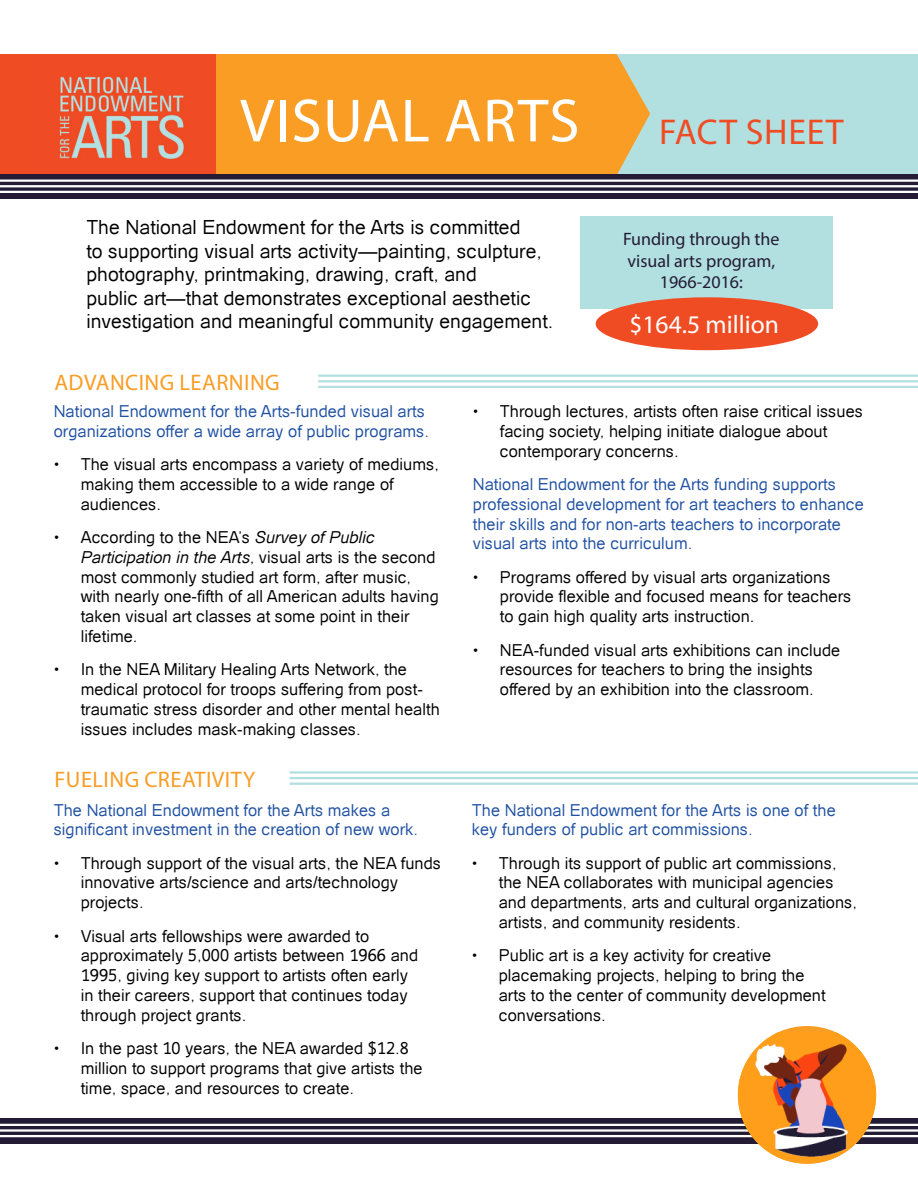
<style>
.page{position:relative;width:918px;height:1188px;background:#fff}
.page>*{position:absolute;margin:0;border:0;box-sizing:border-box;transform-origin:0 0}
.t1{font:61.5px "Myriad Pro";letter-spacing:.02em;color:#fff}
.t2{font:36px "Myriad Pro";letter-spacing:.02em;color:#f04c24}
.t3{font:25.5px "Myriad Pro";color:#fff}
.t4{font:22.5px "Myriad Pro";letter-spacing:.02em;color:#f99d25}
.t5{font:19.5px/23.4px "Catriel";color:#000}
.t6{font:18px/21.6px "Myriad Pro";color:#241c34;text-align:center}
.t7{font:16.5px/19.8px "Catriel";color:#000}
.t8{font:16.5px/19.8px "Catriel";color:#2051a3}
.s1{font-style:italic}
</style>
<div class="page">
<div style="left:0;top:1118px;width:918px;height:25px;background:#241c34"></div>
<hr style="left:0;top:1124px;width:918px;height:2px;background:#fff">
<hr style="left:0;top:1129px;width:918px;height:3px;background:#fff">
<hr style="left:0;top:1135px;width:918px;height:2px;background:#fff">
<img style="left:738px;top:1032px;width:138px;height:132px">
<div style="left:581px;top:216px;width:252px;height:93px;background:#b2e0e1"></div>
<div style="left:596px;top:297px;width:222px;height:53px;background:#f04c24;border-radius:50%"></div>
<div style="left:0;top:54px;width:918px;height:122px;background:#f04c24"></div>
<img style="left:59px;top:76px;width:125px;height:83px">
<div style="left:580px;top:54px;width:338px;height:122px;background:#b2e0e1"></div>
<div style="left:216px;top:54px;width:434px;height:120px;background:#f99d25"></div>
<hr style="left:318px;top:375px;width:600px;height:2px;background:#b2e0e1">
<hr style="left:318px;top:380px;width:600px;height:2px;background:#b2e0e1">
<hr style="left:318px;top:386px;width:600px;height:2px;background:#b2e0e1">
<hr style="left:290px;top:771px;width:628px;height:3px;background:#b2e0e1">
<hr style="left:290px;top:777px;width:628px;height:2px;background:#b2e0e1">
<hr style="left:290px;top:783px;width:628px;height:2px;background:#b2e0e1">
<svg style="left:0;top:174px;width:918px;height:25px;background:#312940"></svg>
<hr style="left:0;top:180px;width:918px;height:2px;background:#fff">
<hr style="left:0;top:185px;width:918px;height:2px;background:#fff">
<hr style="left:0;top:191px;width:918px;height:2px;background:#fff">
<h1 class="t1" style="left:240px;top:83px;width:341px">VISUAL ARTS</h1>
<p class="t5" style="left:86px;top:216px;width:468px">The National Endowment for the Arts is committed<br>to supporting visual arts activity—painting, sculpture, photography, printmaking, drawing, craft, and<br>public art—that demonstrates exceptional aesthetic investigation and meaningful community engagement.</p>
<h2 class="t2" style="left:659px;top:109px;width:186px">FACT SHEET</h2>
<p class="t6" style="left:623px;top:228px;width:158px">Funding through the visual arts program,<br>1966-2016:</p>
<h3 class="t3" style="left:629px;top:309px;width:151px">$164.5 million</h3>
<h3 class="t4" style="left:54px;top:368px;width:227px">ADVANCING LEARNING</h3>
<p class="t8" style="left:54px;top:401px;width:377px">National Endowment for the Arts-funded visual arts organizations offer a wide array of public programs.</p>
<p class="t7" style="left:81px;top:454px;width:360px;text-indent:-27px">• The visual arts encompass a variety of mediums, making them accessible to a wide range of audiences.</p>
<p class="t7" style="left:81px;top:527px;width:360px;text-indent:-27px">• According to the NEA’s <span class="s1">Survey of Public Participation in the Arts</span>, visual arts is the second most commonly studied art form, after music, with nearly one-fifth of all American adults having taken visual art classes at some point in their lifetime.</p>
<p class="t7" style="left:81px;top:660px;width:361px;text-indent:-27px">• In the NEA Military Healing Arts Network, the medical protocol for troops suffering from post&shy;traumatic stress disorder and other mental health issues includes mask-making classes.</p>
<h3 class="t4" style="left:55px;top:765px;width:202px">FUELING CREATIVITY</h3>
<p class="t8" style="left:54px;top:800px;width:366px">The National Endowment for the Arts makes a significant investment in the creation of new work.</p>
<p class="t7" style="left:81px;top:853px;width:362px;text-indent:-27px">• Through support of the visual arts, the NEA funds innovative arts/science and arts/technology projects.</p>
<p class="t7" style="left:81px;top:926px;width:339px;text-indent:-27px">• Visual arts fellowships were awarded to approximately 5,000 artists between 1966 and 1995, giving key support to artists often early in their careers, support that continues today through project grants.</p>
<p class="t7" style="left:81px;top:1038px;width:344px;text-indent:-27px">• In the past 10 years, the NEA awarded $12.8 million to support programs that give artists the time, space, and resources to create.</p>
<p class="t7" style="left:500px;top:401px;width:365px;text-indent:-27px">• Through lectures, artists often raise critical issues facing society, helping initiate dialogue about contemporary concerns.</p>
<p class="t8" style="left:473px;top:474px;width:393px">National Endowment for the Arts funding supports professional development for art teachers to enhance their skills and for non-arts teachers to incorporate visual arts into the curriculum.</p>
<p class="t7" style="left:500px;top:567px;width:353px;text-indent:-27px">• Programs offered by visual arts organizations provide flexible and focused means for teachers to gain high quality arts instruction.</p>
<p class="t7" style="left:473px;top:640px;width:369px;text-align:center">• NEA-funded visual arts exhibitions can include resources for teachers to bring the insights offered by an exhibition into the classroom.</p>
<p class="t8" style="left:472px;top:800px;width:366px">The National Endowment for the Arts is one of the key funders of public art commissions.</p>
<p class="t7" style="left:499px;top:853px;width:360px;text-indent:-27px">• Through its support of public art commissions, the NEA collaborates with municipal agencies and departments, arts and cultural organizations, artists, and community residents.</p>
<p class="t7" style="left:499px;top:946px;width:328px;text-indent:-27px">• Public art is a key activity for creative placemaking projects, helping to bring the arts to the center of community development conversations.</p>
</div>
